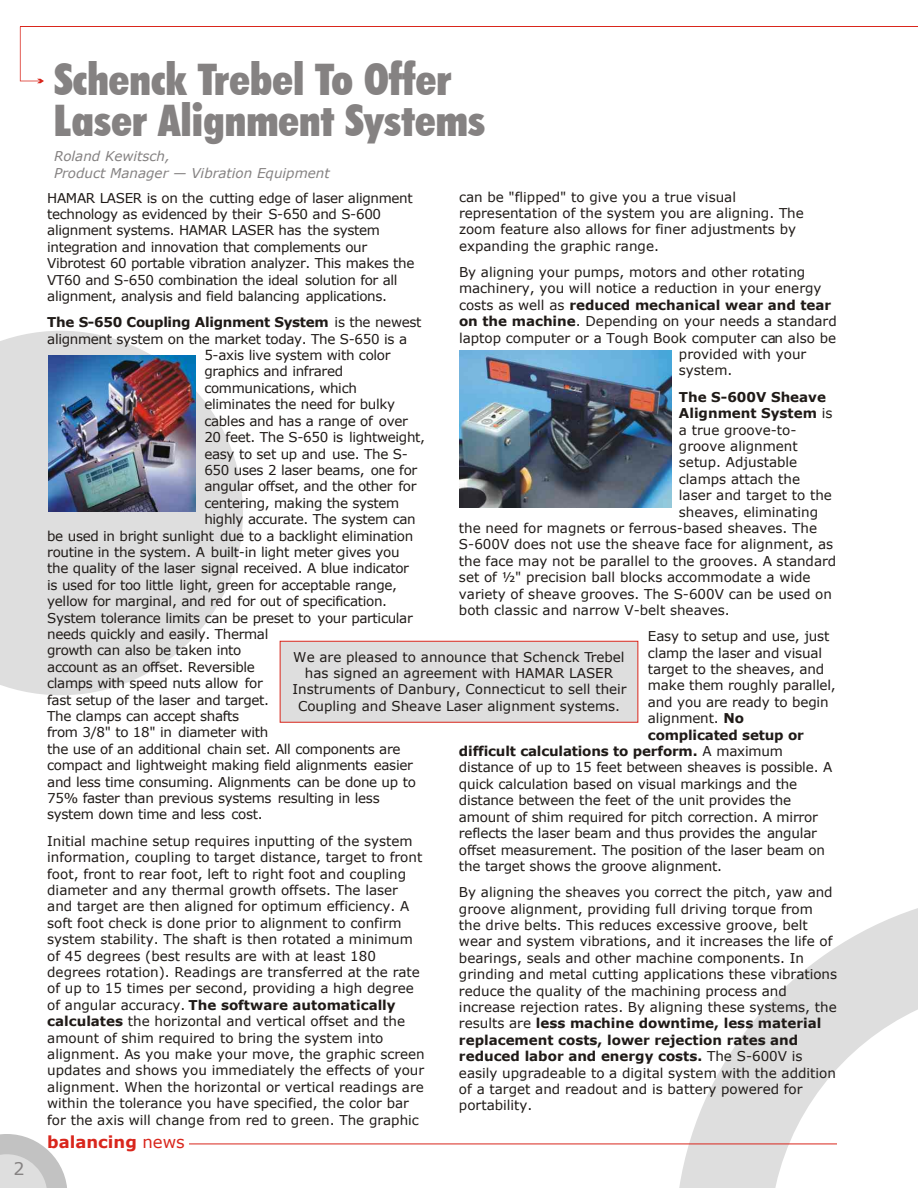
<style>
.page{position:relative;width:918px;height:1188px;background:#fff}
.page>*{position:absolute;margin:0;border:0;box-sizing:border-box;transform-origin:0 0}
.t1{font:43.5px/41.7px "Futura X Blk Cn BT";color:#858282}
.t2{font:17.4px "Verdana";color:#858282}
.t3{font:700 16.5px "Verdana";color:#d9261c}
.t4{font:13.5px/16.4px "Verdana";color:#1f1a17}
.t5{font:13.5px/16.4px "Verdana";letter-spacing:-.025em;color:#1f1a17}
.t6{font:700 13.5px "Verdana";letter-spacing:-.015em;color:#1f1a17}
.t7{font:italic 13.5px/17.2px "Verdana";color:#858282}
.s1{font-weight:400}
.s2{font-weight:700}
</style>
<div class="page">
<svg style="left:0;top:1134px;width:67px;height:54px"></svg>
<svg style="left:677px;top:908px;width:241px;height:280px"></svg>
<svg style="left:0;top:331px;width:243px;height:364px;fill:#dedede"></svg>
<svg style="left:20px;top:28px;width:24px;height:55px"></svg>
<hr style="left:20px;top:27px;width:898px;height:1px;background:#d9261c">
<div style="left:280px;top:641px;width:358px;height:82px;background:#dedede;border:1px solid #d9261c"></div>
<img style="left:48px;top:355px;width:148px;height:157px">
<img style="left:459px;top:351px;width:212px;height:156px">
<hr style="left:189px;top:1144px;width:648px;height:1px;background:#d9261c">
<p class="t2" style="left:14px;top:1161px;width:13px">2</p>
<h1 class="t1" style="left:54px;top:62px;width:433px">Schenck Trebel To Offer<br>Laser Alignment Systems</h1>
<p class="t7" style="left:54px;top:149px;width:277px">Roland Kewitsch,<br>Product Manager — Vibration Equipment</p>
<p class="t4" style="left:459px;top:190px;width:346px">can be "flipped" to give you a true visual representation of the system you are aligning. The zoom feature also allows for finer adjustments by expanding the graphic range.</p>
<p class="t4" style="left:459px;top:265px;width:348px">By aligning your pumps, motors and other rotating</p>
<p class="t4" style="left:459px;top:281px;width:364px">machinery, you will notice a reduction in your energy</p>
<p class="t6" style="left:459px;top:299px;width:374px"><span class="s1">costs as well as</span> reduced mechanical wear and tear</p>
<p class="t4" style="left:459px;top:314px;width:379px"><span class="s2">on the machine</span>. Depending on your needs a standard</p>
<p class="t4" style="left:459px;top:331px;width:379px">laptop computer or a Tough Book computer can also be</p>
<p class="t4" style="left:679px;top:347px;width:129px">provided with your</p>
<p class="t4" style="left:679px;top:364px;width:55px">system.</p>
<p class="t6" style="left:679px;top:391px;width:149px">The S-600V Sheave</p>
<p class="t6" style="left:679px;top:408px;width:155px">Alignment System <span class="s1">is</span></p>
<p class="t4" style="left:679px;top:423px;width:119px">a true groove-to-</p>
<p class="t4" style="left:679px;top:439px;width:120px">groove alignment</p>
<p class="t4" style="left:679px;top:455px;width:120px">setup. Adjustable</p>
<p class="t4" style="left:679px;top:472px;width:123px">clamps attach the</p>
<p class="t4" style="left:679px;top:488px;width:155px">laser and target to the</p>
<p class="t4" style="left:679px;top:505px;width:141px">sheaves, eliminating</p>
<p class="t4" style="left:459px;top:521px;width:360px">the need for magnets or ferrous-based sheaves. The</p>
<p class="t4" style="left:459px;top:537px;width:376px">S-600V does not use the sheave face for alignment, as</p>
<p class="t4" style="left:459px;top:554px;width:379px">the face may not be parallel to the grooves. A standard</p>
<p class="t4" style="left:459px;top:570px;width:353px">set of ½" precision ball blocks accommodate a wide</p>
<p class="t4" style="left:459px;top:587px;width:374px">variety of sheave grooves. The S-600V can be used on</p>
<p class="t4" style="left:459px;top:603px;width:272px">both classic and narrow V-belt sheaves.</p>
<p class="t4" style="left:648px;top:629px;width:183px">Easy to setup and use, just</p>
<p class="t4" style="left:648px;top:646px;width:176px">clamp the laser and visual</p>
<p class="t4" style="left:648px;top:662px;width:178px">target to the sheaves, and</p>
<p class="t4" style="left:648px;top:679px;width:189px">make them roughly parallel,</p>
<p class="t4" style="left:648px;top:695px;width:182px">and you are ready to begin</p>
<p class="t4" style="left:648px;top:711px;width:97px">alignment. <span class="s2">No</span></p>
<p class="t6" style="left:648px;top:729px;width:158px">complicated setup or</p>
<p class="t6" style="left:459px;top:746px;width:326px">difficult calculations to perform. <span class="s1">A maximum</span></p>
<p class="t4" style="left:459px;top:761px;width:375px">distance of up to 15 feet between sheaves is possible. A</p>
<p class="t4" style="left:459px;top:777px;width:340px">quick calculation based on visual markings and the</p>
<p class="t4" style="left:459px;top:793px;width:334px">distance between the feet of the unit provides the</p>
<p class="t4" style="left:459px;top:810px;width:360px">amount of shim required for pitch correction. A mirror</p>
<p class="t4" style="left:459px;top:826px;width:360px">reflects the laser beam and thus provides the angular</p>
<p class="t4" style="left:459px;top:843px;width:368px">offset measurement. The position of the laser beam on</p>
<p class="t4" style="left:459px;top:859px;width:265px">the target shows the groove alignment.</p>
<p class="t4" style="left:459px;top:885px;width:380px">By aligning the sheaves you correct the pitch, yaw and groove alignment, providing full driving torque from the drive belts. This reduces excessive groove, belt wear and system vibrations, and it increases the life of bearings, seals and other machine components. In grinding and metal cutting applications these vibrations reduce the quality of the machining process and increase rejection rates. By aligning these systems, the results are <span class="s2">less machine downtime, less material replacement costs, lower rejection rates and reduced labor and energy costs.</span> The S-600V is easily upgradeable to a digital system with the addition of a target and readout and is battery powered for portability.</p>
<p class="t5" style="left:47px;top:191px;width:369px">HAMAR LASER is on the cutting edge of laser alignment technology as evidenced by their S-650 and S-600 alignment systems. HAMAR LASER has the system integration and innovation that complements our Vibrotest 60 portable vibration analyzer. This makes the VT60 and S-650 combination the ideal solution for all alignment, analysis and field balancing applications.</p>
<p class="t6" style="left:47px;top:317px;width:376px">The S-650 Coupling Alignment System <span class="s1">is the newest</span></p>
<p class="t5" style="left:47px;top:332px;width:361px">alignment system on the market today. The S-650 is a</p>
<p class="t5" style="left:204px;top:348px;width:188px">5-axis live system with color</p>
<p class="t5" style="left:204px;top:365px;width:140px">graphics and infrared</p>
<p class="t5" style="left:204px;top:381px;width:154px">communications, which</p>
<p class="t5" style="left:204px;top:397px;width:192px">eliminates the need for bulky</p>
<p class="t5" style="left:204px;top:414px;width:205px">cables and has a range of over</p>
<p class="t5" style="left:204px;top:430px;width:222px">20 feet. The S-650 is lightweight,</p>
<p class="t5" style="left:204px;top:447px;width:205px">easy to set up and use. The S-</p>
<p class="t5" style="left:204px;top:463px;width:214px">650 uses 2 laser beams, one for</p>
<p class="t5" style="left:204px;top:479px;width:214px">angular offset, and the other for</p>
<p class="t5" style="left:204px;top:496px;width:197px">centering, making the system</p>
<p class="t5" style="left:204px;top:512px;width:213px">highly accurate. The system can</p>
<p class="t5" style="left:47px;top:529px;width:368px">be used in bright sunlight due to a backlight elimination</p>
<p class="t5" style="left:47px;top:545px;width:354px">routine in the system. A built-in light meter gives you</p>
<p class="t5" style="left:47px;top:561px;width:363px">the quality of the laser signal received. A blue indicator</p>
<p class="t5" style="left:47px;top:578px;width:351px">is used for too little light, green for acceptable range,</p>
<p class="t5" style="left:47px;top:594px;width:341px">yellow for marginal, and red for out of specification.</p>
<p class="t5" style="left:47px;top:611px;width:367px">System tolerance limits can be preset to your particular</p>
<p class="t5" style="left:47px;top:627px;width:223px">needs quickly and easily. Thermal</p>
<p class="t5" style="left:47px;top:643px;width:196px">growth can also be taken into</p>
<p class="t5" style="left:47px;top:660px;width:209px">account as an offset. Reversible</p>
<p class="t5" style="left:47px;top:676px;width:217px">clamps with speed nuts allow for</p>
<p class="t5" style="left:47px;top:693px;width:223px">fast setup of the laser and target.</p>
<p class="t5" style="left:47px;top:709px;width:194px">The clamps can accept shafts</p>
<p class="t5" style="left:47px;top:725px;width:223px">from 3/8" to 18" in diameter with</p>
<p class="t5" style="left:47px;top:742px;width:355px">the use of an additional chain set. All components are</p>
<p class="t5" style="left:47px;top:758px;width:367px">compact and lightweight making field alignments easier</p>
<p class="t5" style="left:47px;top:775px;width:370px">and less time consuming. Alignments can be done up to</p>
<p class="t5" style="left:47px;top:791px;width:334px">75% faster than previous systems resulting in less</p>
<p class="t5" style="left:47px;top:808px;width:217px">system down time and less cost.</p>
<p class="t4" style="left:47px;top:834px;width:379px">Initial machine setup requires inputting of the system information, coupling to target distance, target to front foot, front to rear foot, left to right foot and coupling diameter and any thermal growth offsets. The laser and target are then aligned for optimum efficiency. A soft foot check is done prior to alignment to confirm system stability. The shaft is then rotated a minimum of 45 degrees (best results are with at least 180 degrees rotation). Readings are transferred at the rate of up to 15 times per second, providing a high degree of angular accuracy. <span class="s2">The software automatically calculates</span> the horizontal and vertical offset and the amount of shim required to bring the system into alignment. As you make your move, the graphic screen updates and shows you immediately the effects of your alignment. When the horizontal or vertical readings are within the tolerance you have specified, the color bar for the axis will change from red to green. The graphic</p>
<p class="t4" style="left:293px;top:650px;width:336px;text-align:center">We are pleased to announce that Schenck Trebel has signed an agreement with HAMAR LASER Instruments of Danbury, Connecticut to sell their Coupling and Sheave Laser alignment systems.</p>
<p class="t3" style="left:47px;top:1135px;width:139px">balancing <span class="s1">news</span></p>
</div>
